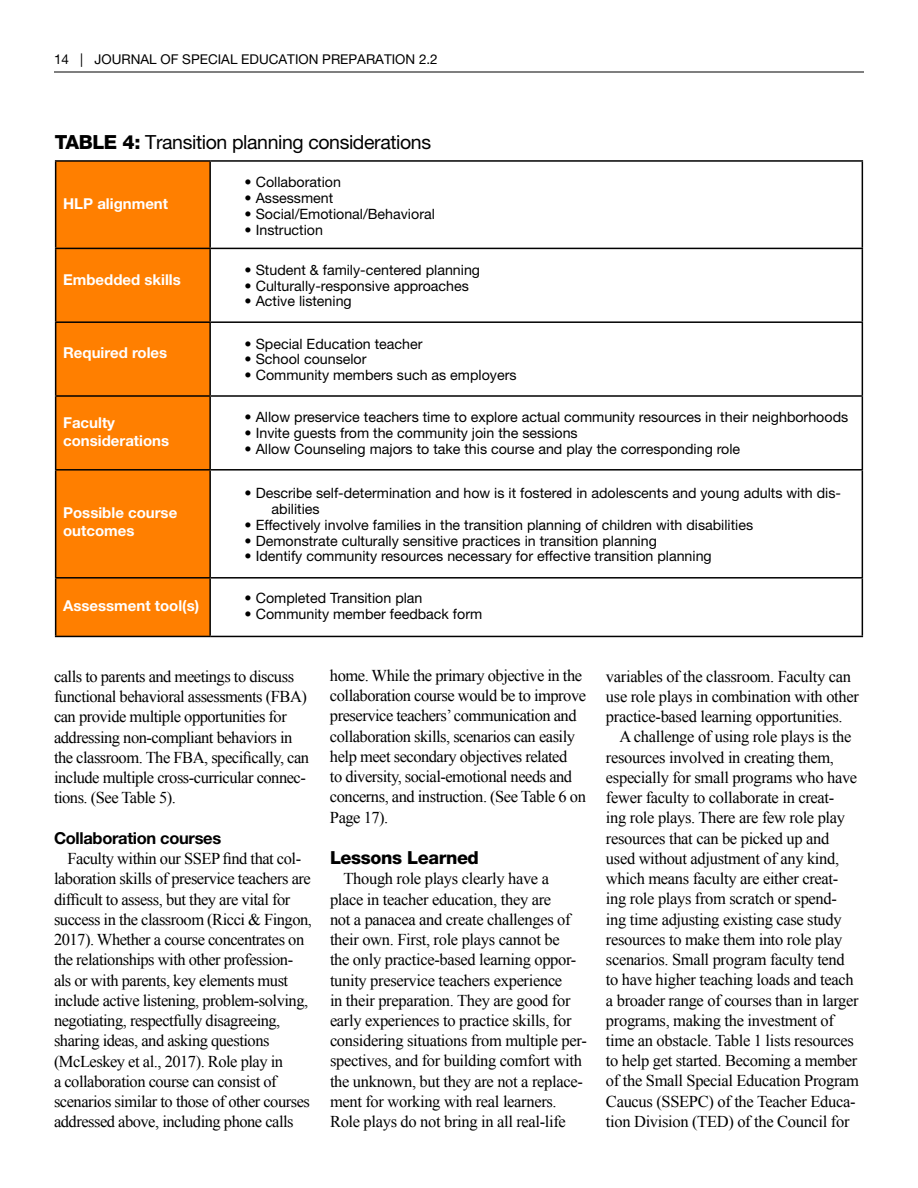
<style>
.page{position:relative;width:918px;height:1188px;background:#fff}
.page>*{position:absolute;margin:0;border:0;box-sizing:border-box;transform-origin:0 0}
.t1{font:19.5px "Helvetica Neue LT Pro";letter-spacing:-.02em;color:#000}
.t2{font:800 18px "Helvetica Neue LT Pro";letter-spacing:-.02em;color:#000}
.t3{font:16.5px/20.2px "Times New Roman";letter-spacing:-.02em;color:#000}
.t4{font:700 16.5px "Helvetica Neue LT Std";letter-spacing:-.02em;color:#000}
.t5{font:700 15px/18px "Helvetica Neue LT Std";color:#fff}
.t6{font:14.25px/15.8px "Helvetica Neue LT Std";color:#000}
.t7{font:13.5px "Helvetica Neue LT Pro";color:#000}
.s1{font-weight:800}
</style>
<div class="page">
<hr style="left:54px;top:72px;width:810px;height:1px;background:#000">
<svg style="left:56px;top:162px;width:153px;height:474px;background:#f37900"></svg>
<hr style="left:55px;top:160px;width:155px;height:2px;background:#000">
<hr style="left:55px;top:162px;width:1px;height:86px;background:#000">
<hr style="left:210px;top:160px;width:653px;height:2px;background:#000">
<hr style="left:209px;top:162px;width:2px;height:86px;background:#000">
<hr style="left:862px;top:162px;width:1px;height:86px;background:#000">
<hr style="left:55px;top:248px;width:155px;height:1px;background:#000">
<hr style="left:55px;top:249px;width:1px;height:72px;background:#000">
<hr style="left:210px;top:248px;width:653px;height:1px;background:#000">
<hr style="left:209px;top:249px;width:2px;height:72px;background:#000">
<hr style="left:862px;top:249px;width:1px;height:72px;background:#000">
<hr style="left:55px;top:321px;width:155px;height:2px;background:#000">
<hr style="left:55px;top:323px;width:1px;height:72px;background:#000">
<hr style="left:210px;top:321px;width:653px;height:2px;background:#000">
<hr style="left:209px;top:323px;width:2px;height:72px;background:#000">
<hr style="left:862px;top:323px;width:1px;height:72px;background:#000">
<hr style="left:55px;top:395px;width:155px;height:2px;background:#000">
<hr style="left:55px;top:397px;width:1px;height:72px;background:#000">
<hr style="left:210px;top:395px;width:653px;height:2px;background:#000">
<hr style="left:209px;top:397px;width:2px;height:72px;background:#000">
<hr style="left:862px;top:397px;width:1px;height:72px;background:#000">
<hr style="left:55px;top:469px;width:155px;height:2px;background:#000">
<hr style="left:55px;top:471px;width:1px;height:106px;background:#000">
<hr style="left:210px;top:469px;width:653px;height:2px;background:#000">
<hr style="left:209px;top:471px;width:2px;height:106px;background:#000">
<hr style="left:862px;top:471px;width:1px;height:106px;background:#000">
<hr style="left:55px;top:577px;width:155px;height:2px;background:#000">
<hr style="left:55px;top:579px;width:1px;height:57px;background:#000">
<hr style="left:210px;top:577px;width:653px;height:2px;background:#000">
<hr style="left:209px;top:579px;width:2px;height:57px;background:#000">
<hr style="left:862px;top:579px;width:1px;height:57px;background:#000">
<hr style="left:55px;top:636px;width:155px;height:1px;background:#000">
<hr style="left:210px;top:636px;width:653px;height:1px;background:#000">
<p class="t7" style="left:54px;top:51px;width:385px">14 | JOURNAL OF SPECIAL EDUCATION PREPARATION 2.2</p>
<p class="t1" style="left:55px;top:130px;width:378px"><span class="s1">TABLE 4:</span> Transition planning considerations</p>
<p class="t5" style="left:63px;top:194px;width:106px">HLP alignment</p>
<p class="t5" style="left:63px;top:270px;width:119px">Embedded skills</p>
<p class="t5" style="left:63px;top:344px;width:106px">Required roles</p>
<p class="t6" style="left:245px;top:174px;width:98px">• Collaboration</p>
<p class="t6" style="left:245px;top:190px;width:90px">• Assessment</p>
<p class="t6" style="left:245px;top:206px;width:192px">• Social/Emotional/Behavioral</p>
<p class="t6" style="left:245px;top:222px;width:80px">• Instruction</p>
<p class="t6" style="left:245px;top:262px;width:237px">• Student &amp; family-centered planning</p>
<p class="t6" style="left:245px;top:277px;width:226px">• Culturally-responsive approaches</p>
<p class="t6" style="left:245px;top:293px;width:109px">• Active listening</p>
<p class="t6" style="left:245px;top:336px;width:179px">• Special Education teacher</p>
<p class="t6" style="left:245px;top:351px;width:123px">• School counselor</p>
<p class="t6" style="left:245px;top:367px;width:273px">• Community members such as employers</p>
<p class="t5" style="left:63px;top:413px;width:108px">Faculty considerations</p>
<p class="t6" style="left:245px;top:409px;width:605px">• Allow preservice teachers time to explore actual community resources in their neighborhoods</p>
<p class="t6" style="left:245px;top:425px;width:335px">• Invite guests from the community join the sessions</p>
<p class="t6" style="left:245px;top:441px;width:497px">• Allow Counseling majors to take this course and play the corresponding role</p>
<p class="t5" style="left:63px;top:503px;width:116px">Possible course outcomes</p>
<p class="t5" style="left:63px;top:596px;width:138px">Assessment tool(s)</p>
<p class="t6" style="left:272px;top:485px;width:571px;text-indent:-27px">• Describe self-determination and how is it fostered in adolescents and young adults with dis&shy;abilities</p>
<p class="t6" style="left:245px;top:517px;width:510px">• Effectively involve families in the transition planning of children with disabilities</p>
<p class="t6" style="left:245px;top:533px;width:414px">• Demonstrate culturally sensitive practices in transition planning</p>
<p class="t6" style="left:245px;top:548px;width:469px">• Identify community resources necessary for effective transition planning</p>
<p class="t6" style="left:245px;top:590px;width:179px">• Completed Transition plan</p>
<p class="t6" style="left:245px;top:606px;width:239px">• Community member feedback form</p>
<p class="t3" style="left:54px;top:666px;width:257px">calls to parents and meetings to discuss functional behavioral assessments (FBA) can provide multiple opportunities for addressing non-compliant behaviors in the classroom. The FBA, specifically, can include multiple cross-curricular connec&shy;tions. (See Table 5).</p>
<p class="t4" style="left:54px;top:828px;width:169px">Collaboration courses</p>
<p class="t3" style="left:54px;top:848px;width:260px;text-indent:13px">Faculty within our SSEP find that col&shy;laboration skills of preservice teachers are difficult to assess, but they are vital for success in the classroom (Ricci &amp; Fingon, 2017). Whether a course concentrates on the relationships with other profession&shy;als or with parents, key elements must include active listening, problem-solving, negotiating, respectfully disagreeing, sharing ideas, and asking questions (McLeskey et al., 2017). Role play in<br>a collaboration course can consist of scenarios similar to those of other courses addressed above, including phone calls</p>
<p class="t3" style="left:330px;top:665px;width:258px">home. While the primary objective in the collaboration course would be to improve preservice teachers’ communication and collaboration skills, scenarios can easily help meet secondary objectives related<br>to diversity, social-emotional needs and concerns, and instruction. (See Table 6 on Page 17).</p>
<p class="t2" style="left:330px;top:847px;width:151px">Lessons Learned</p>
<p class="t3" style="left:330px;top:868px;width:258px;text-indent:13px">Though role plays clearly have a<br>place in teacher education, they are<br>not a panacea and create challenges of their own. First, role plays cannot be<br>the only practice-based learning oppor&shy;tunity preservice teachers experience<br>in their preparation. They are good for early experiences to practice skills, for considering situations from multiple per&shy;spectives, and for building comfort with the unknown, but they are not a replace&shy;ment for working with real learners.<br>Role plays do not bring in all real-life</p>
<p class="t3" style="left:606px;top:666px;width:246px">variables of the classroom. Faculty can</p>
<p class="t3" style="left:606px;top:686px;width:254px">use role plays in combination with other</p>
<p class="t3" style="left:606px;top:706px;width:238px">practice-based learning opportunities.</p>
<p class="t3" style="left:619px;top:726px;width:234px">A challenge of using role plays is the</p>
<p class="t3" style="left:606px;top:747px;width:230px">resources involved in creating them,</p>
<p class="t3" style="left:606px;top:767px;width:253px">especially for small programs who have</p>
<p class="t3" style="left:606px;top:787px;width:230px">fewer faculty to collaborate in creat-</p>
<p class="t3" style="left:606px;top:807px;width:241px">ing role plays. There are few role play</p>
<p class="t3" style="left:606px;top:828px;width:225px">resources that can be picked up and</p>
<p class="t3" style="left:606px;top:848px;width:235px">used without adjustment of any kind,</p>
<p class="t3" style="left:606px;top:868px;width:234px">which means faculty are either creat-</p>
<p class="t3" style="left:606px;top:888px;width:232px">ing role plays from scratch or spend-</p>
<p class="t3" style="left:606px;top:909px;width:237px">ing time adjusting existing case study</p>
<p class="t3" style="left:606px;top:929px;width:238px">resources to make them into role play</p>
<p class="t3" style="left:606px;top:949px;width:240px">scenarios. Small program faculty tend</p>
<p class="t3" style="left:606px;top:969px;width:249px">to have higher teaching loads and teach</p>
<p class="t3" style="left:606px;top:990px;width:254px">a broader range of courses than in larger</p>
<p class="t3" style="left:606px;top:1010px;width:229px">programs, making the investment of</p>
<p class="t3" style="left:606px;top:1030px;width:249px">time an obstacle. Table 1 lists resources</p>
<p class="t3" style="left:606px;top:1050px;width:253px">to help get started. Becoming a member</p>
<p class="t3" style="left:606px;top:1071px;width:255px">of the Small Special Education Program</p>
<p class="t3" style="left:606px;top:1091px;width:251px">Caucus (SSEPC) of the Teacher Educa-</p>
<p class="t3" style="left:606px;top:1111px;width:245px">tion Division (TED) of the Council for</p>
</div>
